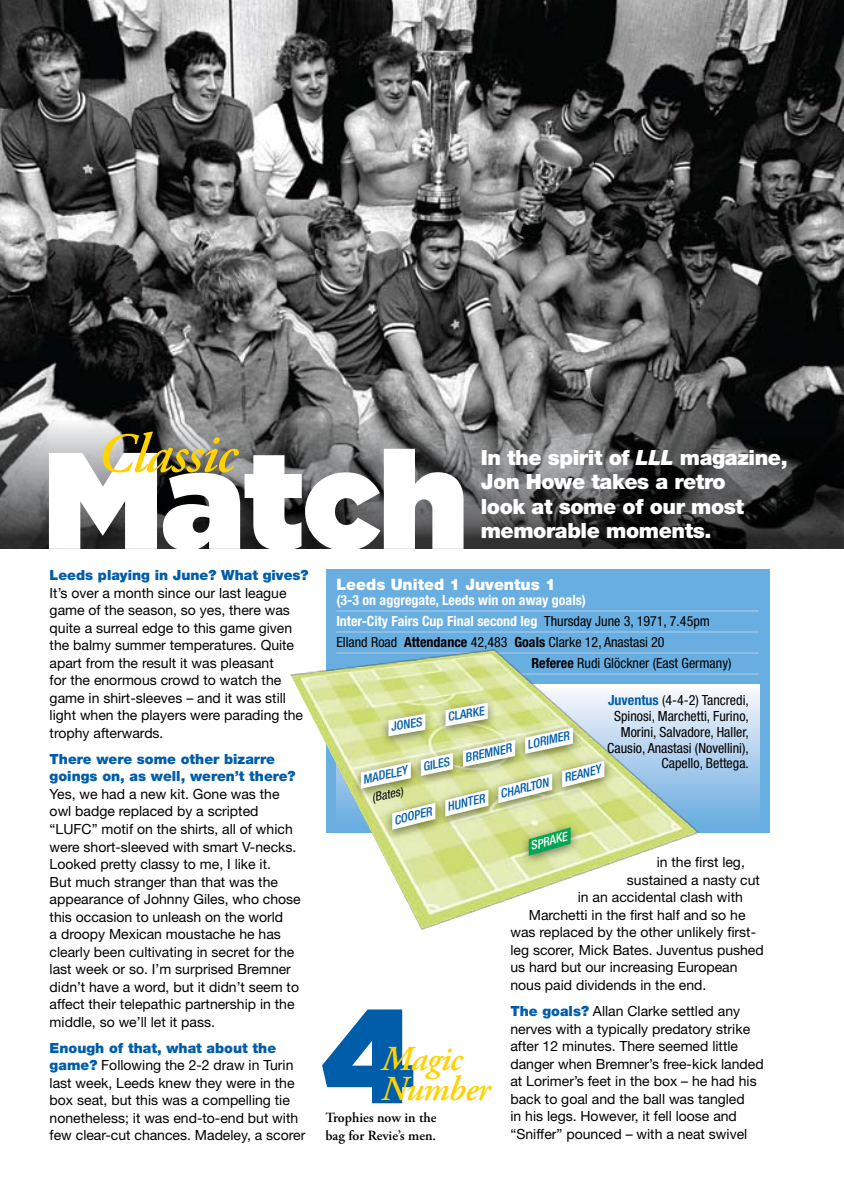
<style>
.page{position:relative;width:844px;height:1191px;background:#fff}
.page>*{position:absolute;margin:0;border:0;box-sizing:border-box;transform-origin:0 0}
.t1{font:137.03px "Gotham Ultra";letter-spacing:-.01em;color:#fff}
.t2{font:133px "Gotham Ultra";color:#005daa}
.t3{font:italic 600 56px "Adobe Garamond Pro";letter-spacing:-.02em;color:#ffd200}
.t4{font:italic 600 35px/29.8px "Adobe Garamond Pro";letter-spacing:-.02em;color:#ffd200}
.t5{font:900 21px/24.5px "Helvetica Neue";letter-spacing:-.02em;color:#fff}
.t6{font:900 15.75px "Helvetica Neue";color:#fff}
.t7{font:14px/17.5px "Helvetica Neue";color:#000}
.t8{font:condensed 14px/15.8px "Helvetica Neue";color:#000;text-align:right}
.t9{font:700 condensed 14px "Helvetica Neue";color:#fff}
.t10{font:900 14px/17.5px "Helvetica Neue";color:#005daa}
.t11{font:600 14px/17.5px "Adobe Garamond Pro";color:#000}
.t12{font:italic 500 condensed 12.25px "Helvetica Neue";color:#005daa}
.t13{font:italic condensed 12.25px "Helvetica Neue";color:#000}
.t14{font:italic 500 condensed 12.25px "Helvetica Neue";color:#fff}
.s1{font-style:italic}
.s2{font-weight:900;color:#005daa}
.s3{font-weight:400;color:#000}
.s4{font-weight:700}
.s5{font-weight:700;color:#005daa}
</style>
<div class="page">
<div style="left:326px;top:569px;width:443px;height:263px;background:#68aee0"></div>
<div style="left:336px;top:684px;width:423px;height:146px;background:linear-gradient(to bottom,#fcfafd,#66aadf)"></div>
<img style="left:0;top:0;width:843px;height:419px">
<svg style="left:0;top:419px;width:843px;height:129px;background:#4e4f4f"></svg>
<hr style="left:336px;top:610px;width:422px;height:1px;background:#a3c9eb">
<hr style="left:336px;top:631px;width:422px;height:1px;background:#a3c9eb">
<hr style="left:336px;top:652px;width:422px;height:1px;background:#a3c9eb">
<hr style="left:336px;top:673px;width:422px;height:1px;background:#a3c9eb">
<img style="left:290px;top:649px;width:419px;height:281px">
<div style="left:519px;top:820px;width:98px;height:71px;background:#000;opacity:.5"></div>
<div style="left:382px;top:753px;width:265px;height:109px;background:#000;opacity:.5"></div>
<svg style="left:345px;top:692px;width:274px;height:176px;background:#d6e2ae"></svg>
<h3 class="t3" style="left:97px;top:421px;width:141px">Classic</h3>
<h1 class="t1" style="left:43px;top:421px;width:425px">Match</h1>
<h3 class="t5" style="left:480px;top:445px;width:308px">In the spirit of <span class="s1">LLL</span> magazine,<br>Jon Howe takes a retro<br>look at some of our most memorable moments.</h3>
<p class="t10" style="left:50px;top:566px;width:260px">Leeds playing in June? What gives?</p>
<p class="t7" style="left:50px;top:583px;width:255px">It’s over a month since our last league game of the season, so yes, there was quite a surreal edge to this game given the balmy summer temperatures. Quite apart from the result it was pleasant<br>for the enormous crowd to watch the game in shirt-sleeves – and it was still light when the players were parading the trophy afterwards.</p>
<p class="t10" style="left:50px;top:750px;width:247px">There were some other bizarre goings on, as well, weren’t there?</p>
<p class="t7" style="left:50px;top:785px;width:252px">Yes, we had a new kit. Gone was the owl badge replaced by a scripted “LUFC” motif on the shirts, all of which were short-sleeved with smart V-necks.<br>Looked pretty classy to me, I like it.<br>But much stranger than that was the appearance of Johnny Giles, who chose this occasion to unleash on the world<br>a droopy Mexican moustache he has clearly been cultivating in secret for the last week or so. I’m surprised Bremner didn’t have a word, but it didn’t seem to affect their telepathic partnership in the middle, so we’ll let it pass.</p>
<p class="t7" style="left:50px;top:1038px;width:257px"><span class="s2">Enough of that, what about the game?</span> Following the 2-2 draw in Turin last week, Leeds knew they were in the box seat, but this was a compelling tie nonetheless; it was end-to-end but with few clear-cut chances. Madeley, a scorer</p>
<p class="t6" style="left:336px;top:574px;width:221px">Leeds United 1 Juventus 1</p>
<p class="t9" style="left:336px;top:592px;width:251px">(3-3 on aggregate, Leeds win on away goals)</p>
<p class="t9" style="left:336px;top:613px;width:375px">Inter-City Fairs Cup Final second leg <span class="s3">Thursday June 3, 1971, 7.45pm</span></p>
<p class="t8" style="left:336px;top:634px;width:330px">Elland Road <span class="s4">Attendance</span> 42,483 <span class="s4">Goals</span> Clarke 12, Anastasi 20</p>
<p class="t8" style="left:531px;top:655px;width:201px"><span class="s4">Referee</span> Rudi Glöckner (East Germany)</p>
<p class="t8" style="left:607px;top:692px;width:143px"><span class="s5">Juventus</span> (4-4-2) Tancredi,<br>Spinosi, Marchetti, Furino,<br>Morini, Salvadore, Haller,<br>Causio, Anastasi (Novellini),<br>Capello, Bettega.</p>
<p class="t12" style="left:446px;top:710px;width:38px;rotate:-10deg">CLARKE</p>
<p class="t12" style="left:389px;top:720px;width:33px;rotate:-10deg">JONES</p>
<p class="t12" style="left:525px;top:737px;width:44px;rotate:-12deg">LORIMER</p>
<p class="t12" style="left:463px;top:750px;width:49px;rotate:-12deg">BREMNER</p>
<p class="t12" style="left:421px;top:759px;width:28px;rotate:-12deg">GILES</p>
<p class="t12" style="left:361px;top:772px;width:47px;rotate:-12deg">MADELEY</p>
<p class="t12" style="left:562px;top:771px;width:39px;rotate:-14deg">REANEY</p>
<p class="t12" style="left:498px;top:786px;width:51px;rotate:-14deg">CHARLTON</p>
<p class="t13" style="left:370px;top:791px;width:33px;rotate:-13deg">(Bates)</p>
<p class="t12" style="left:445px;top:800px;width:40px;rotate:-14deg">HUNTER</p>
<p class="t12" style="left:392px;top:813px;width:40px;rotate:-14deg">COOPER</p>
<h2 class="t2" style="left:322px;top:979px;width:93px">4</h2>
<h3 class="t4" style="left:381px;top:1046px;width:110px">Magic<br>Number</h3>
<p class="t11" style="left:325px;top:1109px;width:113px">Trophies now in the bag for Revie’s men.</p>
<p class="t14" style="left:528px;top:839px;width:39px;rotate:-16deg">SPRAKE</p>
<p class="t7" style="left:656px;top:853px;width:90px">in the first leg,</p>
<p class="t7" style="left:626px;top:871px;width:135px">sustained a nasty cut</p>
<p class="t7" style="left:577px;top:888px;width:166px">in an accidental clash with</p>
<p class="t7" style="left:528px;top:906px;width:218px">Marchetti in the first half and so he</p>
<p class="t7" style="left:510px;top:923px;width:247px">was replaced by the other unlikely first-</p>
<p class="t7" style="left:510px;top:941px;width:255px">leg scorer, Mick Bates. Juventus pushed</p>
<p class="t7" style="left:510px;top:958px;width:228px">us hard but our increasing European</p>
<p class="t7" style="left:510px;top:976px;width:197px">nous paid dividends in the end.</p>
<p class="t7" style="left:510px;top:1002px;width:255px"><span class="s2">The goals?</span> Allan Clarke settled any nerves with a typically predatory strike after 12 minutes. There seemed little danger when Bremner’s free-kick landed at Lorimer’s feet in the box – he had his back to goal and the ball was tangled<br>in his legs. However, it fell loose and “Sniffer” pounced – with a neat swivel</p>
</div>
